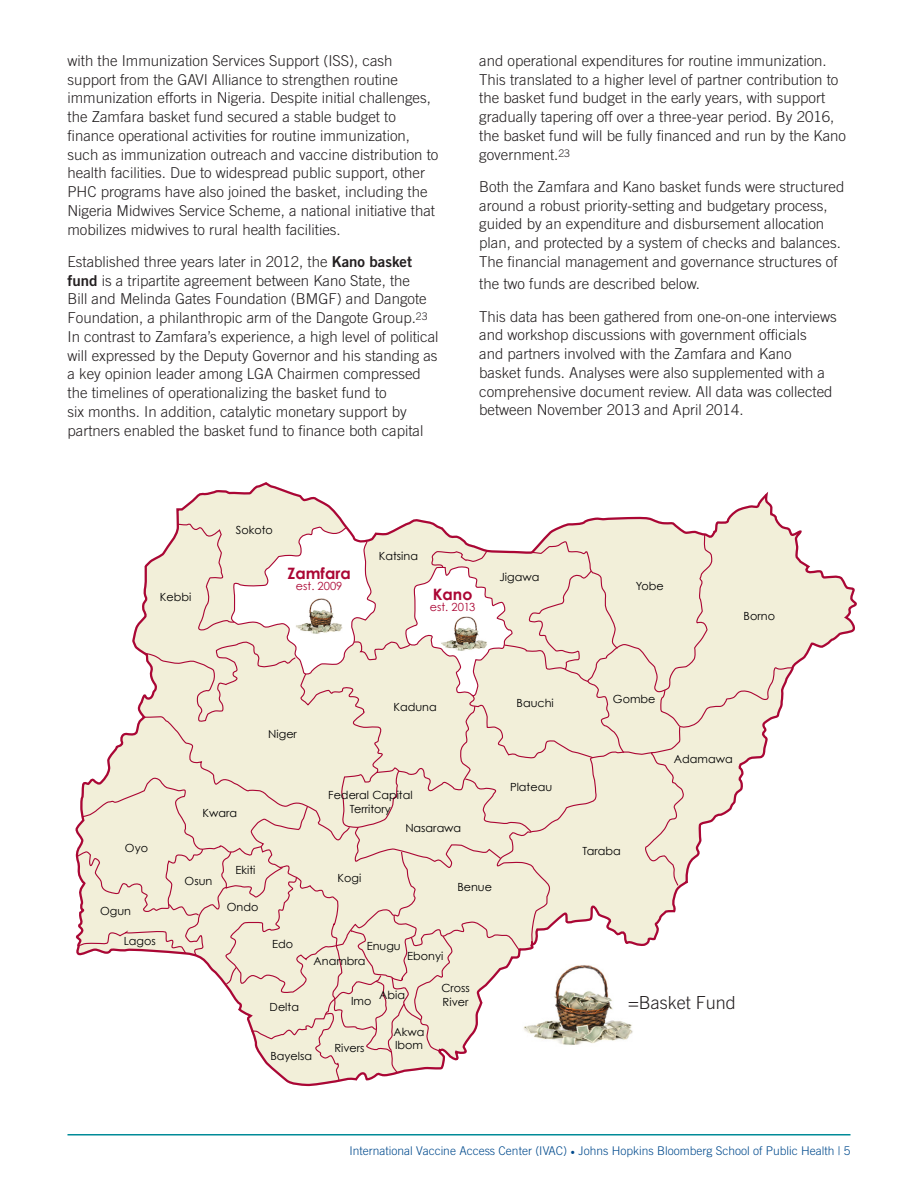
<style>
.page{position:relative;width:918px;height:1188px;background:#fff}
.page>*{position:absolute;margin:0;border:0;box-sizing:border-box;transform-origin:0 0}
.t1{font:300 18px "Trade Gothic";color:#231f20}
.t2{font:700 15.75px "Century Gothic";color:#ab0634}
.t3{font:300 15px/18.8px "Trade Gothic";color:#231f20}
.t4{font:300 12px "Trade Gothic";color:#004a8d}
.t5{font:11.25px/13.5px "Century Gothic";color:#000}
.t6{font:11.25px "Century Gothic";color:#ab0634}
.s1{font-family:"Trade Gothic Bold Two";font-weight:400}
.s2{font-family:"Minion Pro";font-weight:400}
</style>
<div class="page">
<hr style="left:68px;top:1134px;width:782px;height:2px;background:#008b98">
<svg style="left:75px;top:483px;width:782px;height:604px"></svg>
<img style="left:295px;top:599px;width:48px;height:35px">
<img style="left:440px;top:616px;width:48px;height:36px">
<img style="left:522px;top:964px;width:112px;height:83px">
<p class="t3" style="left:68px;top:51px;width:372px">with the Immunization Services Support (ISS), cash support from the GAVI Alliance to strengthen routine immunization efforts in Nigeria. Despite initial challenges, the Zamfara basket fund secured a stable budget to fnance operational activities for routine immunization, such as immunization outreach and vaccine distribution to health facilities. Due to widespread public support, other PHC programs have also joined the basket, including the Nigeria Midwives Service Scheme, a national initiative that mobilizes midwives to rural health facilities.</p>
<p class="t3" style="left:68px;top:252px;width:373px">Established three years later in 2012, the <span class="s1">Kano basket fund</span> is a tripartite agreement between Kano State, the<br>Bill and Melinda Gates Foundation (BMGF) and Dangote Foundation, a philanthropic arm of the Dangote Group.<sup>23<br></sup>In contrast to Zamfara’s experience, a high level of political will expressed by the Deputy Governor and his standing as a key opinion leader among LGA Chairmen compressed the timelines of operationalizing the basket fund to<br>six months. In addition, catalytic monetary support by partners enabled the basket fund to fnance both capital</p>
<p class="t5" style="left:236px;top:523px;width:39px">Sokoto</p>
<p class="t5" style="left:379px;top:549px;width:41px">Katsina</p>
<p class="t3" style="left:479px;top:51px;width:368px">and operational expenditures for routine immunization.<br>This translated to a higher level of partner contribution to the basket fund budget in the early years, with support gradually tapering off over a three-year period. By 2016, the basket fund will be fully fnanced and run by the Kano government.<sup>23</sup></p>
<p class="t3" style="left:479px;top:177px;width:367px">Both the Zamfara and Kano basket funds were structured around a robust priority-setting and budgetary process, guided by an expenditure and disbursement allocation plan, and protected by a system of checks and balances.<br>The fnancial management and governance structures of</p>
<p class="t3" style="left:479px;top:274px;width:222px">the two funds are described below.</p>
<p class="t3" style="left:479px;top:307px;width:359px">This data has been gathered from one-on-one interviews and workshop discussions with government offcials<br>and partners involved with the Zamfara and Kano basket funds. Analyses were also supplemented with a comprehensive document review. All data was collected between November 2013 and April 2014.</p>
<p class="t5" style="left:160px;top:590px;width:33px">Kebbi</p>
<p class="t2" style="left:288px;top:563px;width:65px">Zamfara</p>
<p class="t6" style="left:296px;top:579px;width:48px">est. 2009</p>
<p class="t2" style="left:433px;top:584px;width:41px">Kano</p>
<p class="t6" style="left:430px;top:600px;width:47px">est. 2013</p>
<p class="t5" style="left:500px;top:570px;width:41px">Jigawa</p>
<p class="t5" style="left:636px;top:579px;width:29px">Yobe</p>
<p class="t5" style="left:744px;top:609px;width:33px">Borno</p>
<p class="t5" style="left:393px;top:700px;width:45px">Kaduna</p>
<p class="t5" style="left:517px;top:696px;width:39px">Bauchi</p>
<p class="t5" style="left:613px;top:692px;width:44px">Gombe</p>
<p class="t5" style="left:268px;top:727px;width:30px">Niger</p>
<p class="t5" style="left:674px;top:752px;width:60px">Adamawa</p>
<p class="t5" style="left:202px;top:806px;width:36px">Kwara</p>
<p class="t5" style="left:328px;top:788px;width:86px;text-align:center">Federal Capital<br>Territory</p>
<p class="t5" style="left:405px;top:821px;width:57px">Nasarawa</p>
<p class="t5" style="left:510px;top:780px;width:44px">Plateau</p>
<p class="t5" style="left:125px;top:841px;width:25px">Oyo</p>
<p class="t5" style="left:583px;top:844px;width:40px">Taraba</p>
<p class="t5" style="left:185px;top:874px;width:29px">Osun</p>
<p class="t5" style="left:236px;top:863px;width:21px">Ekiti</p>
<p class="t5" style="left:338px;top:871px;width:25px">Kogi</p>
<p class="t5" style="left:457px;top:880px;width:36px">Benue</p>
<p class="t5" style="left:100px;top:904px;width:32px">Ogun</p>
<p class="t5" style="left:227px;top:900px;width:33px">Ondo</p>
<p class="t5" style="left:124px;top:934px;width:34px">Lagos</p>
<p class="t5" style="left:272px;top:937px;width:23px">Edo</p>
<p class="t5" style="left:367px;top:939px;width:36px">Enugu</p>
<p class="t5" style="left:314px;top:954px;width:53px">Anambra</p>
<p class="t5" style="left:407px;top:949px;width:38px">Ebonyi</p>
<p class="t5" style="left:441px;top:981px;width:30px">Cross<br>River</p>
<p class="t5" style="left:334px;top:1041px;width:32px">Rivers</p>
<p class="t5" style="left:379px;top:988px;width:27px">Abia</p>
<p class="t5" style="left:394px;top:1025px;width:32px">Akwa<br>Ibom</p>
<p class="t5" style="left:351px;top:994px;width:22px">Imo</p>
<p class="t5" style="left:270px;top:1000px;width:31px">Delta</p>
<p class="t5" style="left:270px;top:1050px;width:43px">Bayelsa</p>
<p class="t1" style="left:628px;top:992px;width:109px">=Basket Fund</p>
<p class="t4" style="left:350px;top:1144px;width:502px">International Vaccine Access Center (IVAC) <span class="s2">•</span> Johns Hopkins Bloomberg School of Public Health | 5</p>
</div>
